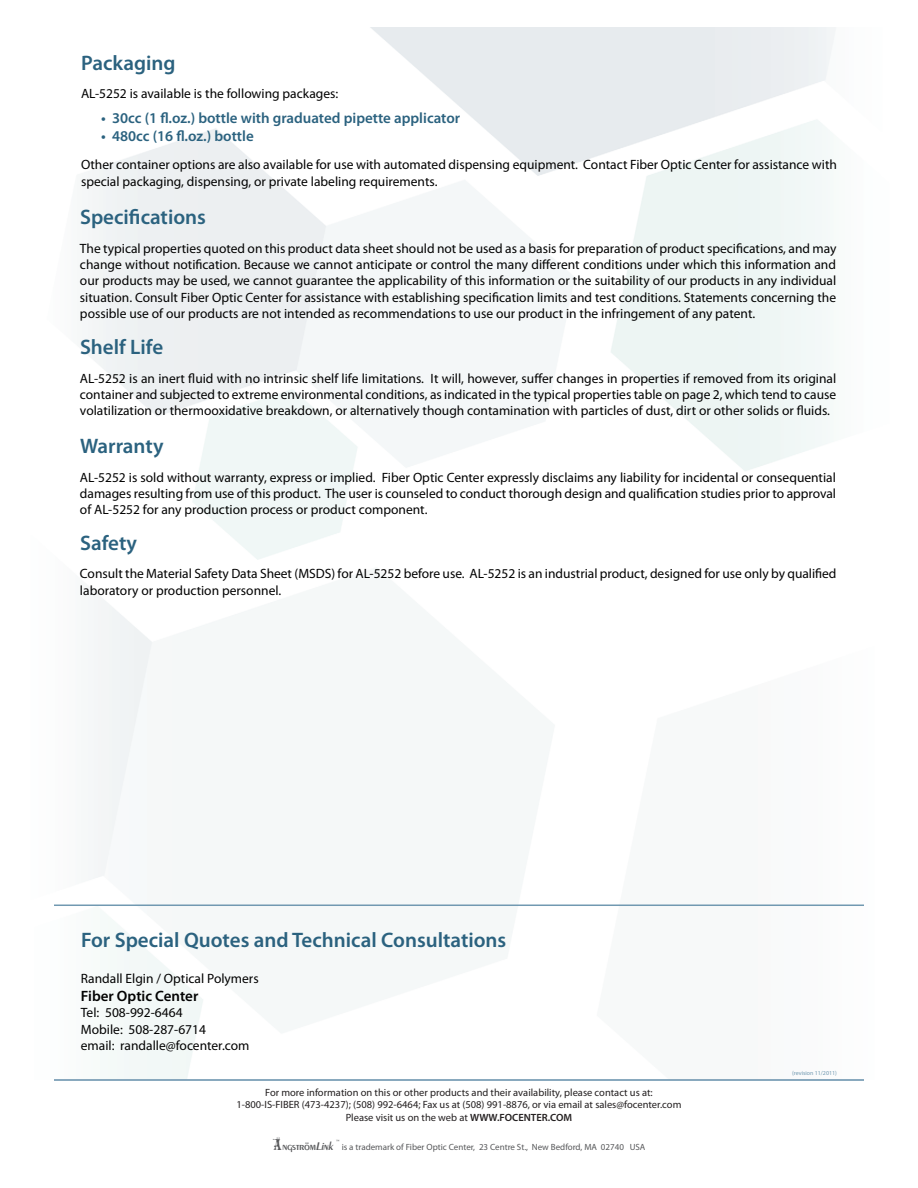
<style>
.page{position:relative;width:918px;height:1188px;background:#fff}
.page>*{position:absolute;margin:0;border:0;box-sizing:border-box;transform-origin:0 0}
.t1{font:600 21px "Myriad Pro";color:#2b627f}
.t2{font:600 15px "Myriad Pro";color:#2b627f}
.t3{font:600 15px "Myriad Pro";color:#020202}
.t4{font:13.5px/16.2px "Myriad Pro";color:#020202}
.t5{font:12px "Penwin Regular SWFTE";letter-spacing:-.05em;color:#57585a}
.t6{font:10.5px/12.6px "Myriad Pro";color:#231f20;text-align:center}
.t7{font:9px "Myriad Pro";color:#57585a}
.t8{font:6px "Myriad Pro";color:#7199b1}
.t9{font:6px "Penwin Regular SWFTE";color:#57585a}
.s1{font-weight:600}
.s2{font-family:"Max Circus";font-size:15px}
.s3{font-style:italic}
</style>
<div class="page">
<hr style="left:54px;top:1080px;width:810px;height:1px;background:#89a9be">
<hr style="left:54px;top:905px;width:810px;height:1px;background:#7199b1">
<h1 class="t1" style="left:81px;top:55px;width:96px">Packaging</h1>
<p class="t4" style="left:81px;top:87px;width:259px">AL-5252 is available is the following packages:</p>
<p class="t2" style="left:101px;top:113px;width:360px">• 30cc (1 fl.oz.) bottle with graduated pipette applicator</p>
<p class="t2" style="left:101px;top:131px;width:154px">• 480cc (16 fl.oz.) bottle</p>
<p class="t4" style="left:81px;top:158px;width:758px">Other container options are also available for use with automated dispensing equipment. Contact Fiber Optic Center for assistance with special packaging, dispensing, or private labeling requirements.</p>
<h1 class="t1" style="left:80px;top:209px;width:127px">Specifications</h1>
<p class="t4" style="left:80px;top:241px;width:758px;text-align:justify">The typical properties quoted on this product data sheet should not be used as a basis for preparation of product specifications, and may change without notification. Because we cannot anticipate or control the many different conditions under which this information and our products may be used, we cannot guarantee the applicability of this information or the suitability of our products in any individual situation. Consult Fiber Optic Center for assistance with establishing specification limits and test conditions. Statements concerning the possible use of our products are not intended as recommendations to use our product in the infringement of any patent.</p>
<h1 class="t1" style="left:80px;top:339px;width:85px">Shelf Life</h1>
<p class="t4" style="left:80px;top:371px;width:758px;text-align:justify">AL-5252 is an inert fluid with no intrinsic shelf life limitations. It will, however, suffer changes in properties if removed from its original container and subjected to extreme environmental conditions, as indicated in the typical properties table on page 2, which tend to cause volatilization or thermooxidative breakdown, or alternatively though contamination with particles of dust, dirt or other solids or fluids.</p>
<h1 class="t1" style="left:80px;top:438px;width:85px">Warranty</h1>
<p class="t4" style="left:80px;top:470px;width:758px;text-align:justify">AL-5252 is sold without warranty, express or implied. Fiber Optic Center expressly disclaims any liability for incidental or consequential damages resulting from use of this product. The user is counseled to conduct thorough design and qualification studies prior to approval of AL-5252 for any production process or product component.</p>
<h1 class="t1" style="left:80px;top:535px;width:59px">Safety</h1>
<p class="t4" style="left:80px;top:567px;width:758px">Consult the Material Safety Data Sheet (MSDS) for AL-5252 before use. AL-5252 is an industrial product, designed for use only by qualified laboratory or production personnel.</p>
<h1 class="t1" style="left:81px;top:932px;width:427px">For Special Quotes and technical Consultations</h1>
<p class="t4" style="left:81px;top:972px;width:179px">Randall Elgin / Optical Polymers</p>
<p class="t3" style="left:81px;top:990px;width:119px">Fiber Optic Center</p>
<p class="t4" style="left:81px;top:1006px;width:170px">Tel: 508-992-6464<br>Mobile: 508-287-6714<br>email: randalle@focenter.com</p>
<p class="t6" style="left:237px;top:1087px;width:446px">For more information on this or other products and their availability, please contact us at:<br>1-800-IS-FIBER (473-4237); (508) 992-6464; Fax us at (508) 991-8876, or via email at sales@focenter.com<br>Please visit us on the web at <span class="s1">WWW.FOCeNteR.COm</span></p>
<p class="t5" style="left:273px;top:1139px;width:62px"><span class="s2">Å</span>ngström<span class="s3">Link</span></p>
<p class="t9" style="left:335px;top:1138px;width:6px">™</p>
<p class="t7" style="left:342px;top:1143px;width:305px">is a trademark of Fiber Optic Center, 23 Centre St., New Bedford, MA 02740 USA</p>
<p class="t8" style="left:792px;top:1071px;width:46px">(revision 11/2011)</p>
</div>
